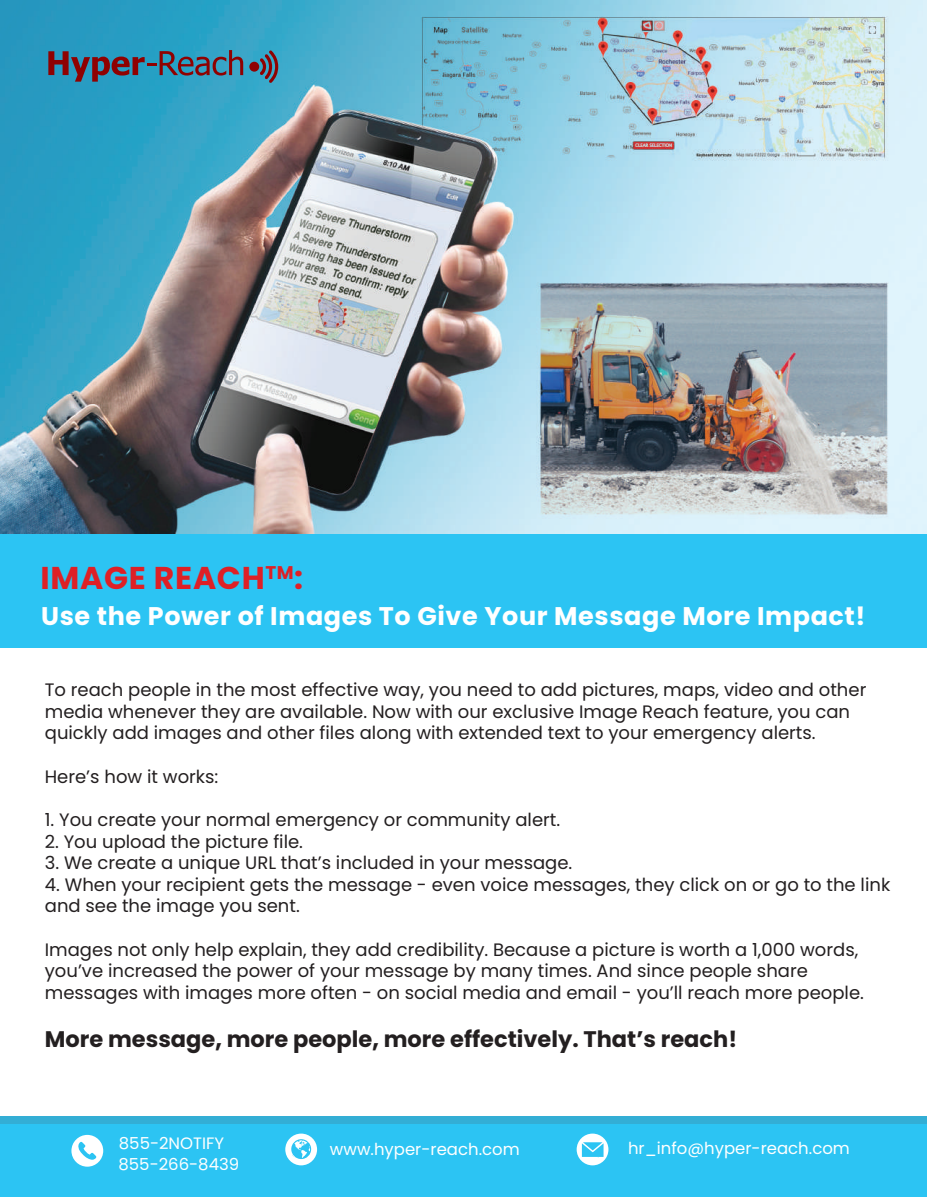
<style>
.page{position:relative;width:927px;height:1197px;background:#fff}
.page>*{position:absolute;margin:0;border:0;box-sizing:border-box;transform-origin:0 0}
.t1{font:700 31.5px "Poppins";letter-spacing:.025em;color:#de2026}
.t2{font:700 25.5px "Poppins";letter-spacing:.025em;color:#fff}
.t3{font:700 22.5px "Poppins";color:#231f20}
.t4{font:18px/21.6px "Poppins";color:#231f20}
.t5{font:16.5px/21px "Poppins";color:#fff}
</style>
<div class="page">
<div style="left:0;top:532px;width:927px;height:115px;background:#2cc4f3"></div>
<img style="left:0;top:0;width:927px;height:533px">
<div style="left:0;top:1122px;width:927px;height:75px;background:#2cc4f3"></div>
<div style="left:0;top:1116px;width:927px;height:8px;background:#33aed5"></div>
<svg style="left:71px;top:1134px;width:32px;height:32px"></svg>
<svg style="left:285px;top:1133px;width:32px;height:32px"></svg>
<svg style="left:576px;top:1133px;width:32px;height:32px"></svg>
<svg style="left:48px;top:50px;width:195px;height:32px;background:#496e87"></svg>
<div style="left:249px;top:62px;width:10px;height:10px;background:#8f0101;border-radius:50%"></div>
<svg style="left:260px;top:50px;width:18px;height:33px"></svg>
<h1 class="t1" style="left:40px;top:560px;width:264px">IMAGE REACH<sup>TM</sup>:</h1>
<h2 class="t2" style="left:41px;top:601px;width:825px">Use the Power of Images To Give Your Message More Impact!</h2>
<p class="t4" style="left:45px;top:679px;width:823px">To reach people in the most effective way, you need to add pictures, maps, video and other media whenever they are available. Now with our exclusive Image Reach feature, you can quickly add images and other files along with extended text to your emergency alerts.</p>
<p class="t4" style="left:45px;top:765px;width:175px">Here’s how it works:</p>
<p class="t4" style="left:45px;top:809px;width:517px">1. You create your normal emergency or community alert.</p>
<p class="t4" style="left:45px;top:830px;width:260px">2. You upload the picture file.</p>
<p class="t4" style="left:45px;top:852px;width:529px">3. We create a unique URL that’s included in your message.</p>
<p class="t4" style="left:45px;top:873px;width:847px">4. When your recipient gets the message - even voice messages, they click on or go to the link and see the image you sent.</p>
<p class="t4" style="left:45px;top:938px;width:820px">Images not only help explain, they add credibility. Because a picture is worth a 1,000 words, you’ve increased the power of your message by many times. And since people share messages with images more often - on social media and email - you’ll reach more people.</p>
<p class="t3" style="left:45px;top:1026px;width:693px">More message, more people, more effectively. That’s reach!</p>
<p class="t5" style="left:118px;top:1132px;width:122px">855-2NOTIFY<br>855-266-8439</p>
<p class="t5" style="left:330px;top:1139px;width:191px">www.hyper-reach.com</p>
<p class="t5" style="left:628px;top:1137px;width:223px">hr_info@hyper-reach.com</p>
</div>
